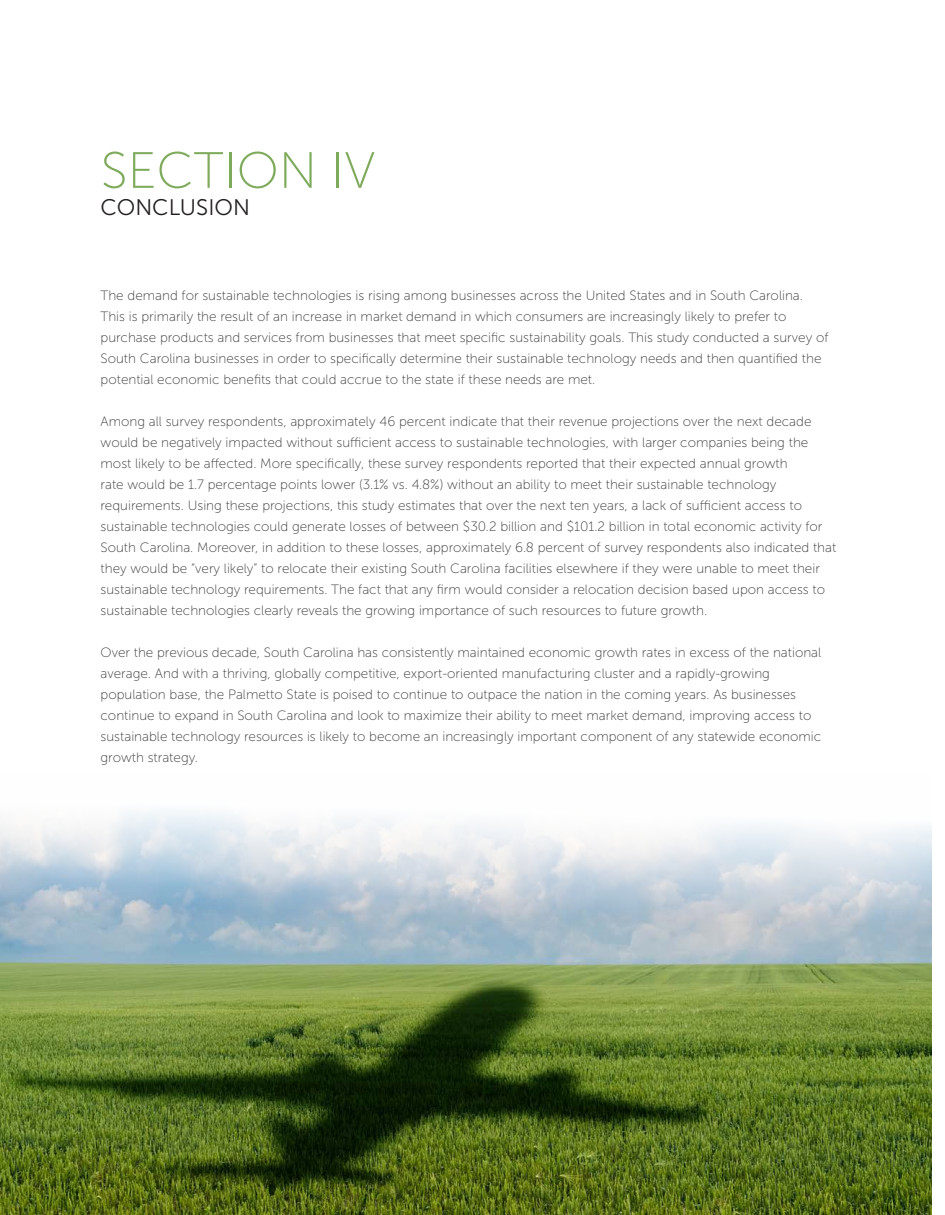
<style>
.page{position:relative;width:945px;height:1215px;background:#fff}
.page>*{position:absolute;margin:0;border:0;box-sizing:border-box;transform-origin:0 0}
.t1{font:51px "Museo Sans 100";color:#7eaa5b}
.t2{font:22.5px "Museo Sans 300";color:#231f20}
.t3{font:13.5px/21px "Museo Sans 100";color:#3c3c3c}
</style>
<div class="page">
<img style="left:0;top:810px;width:932px;height:405px">
<p class="t1" style="left:101px;top:143px;width:276px">SECTION IV</p>
<p class="t2" style="left:101px;top:195px;width:151px">CONCLUSION</p>
<p class="t3" style="left:101px;top:285px;width:729px">The demand for sustainable technologies is rising among businesses across the United States and in South Carolina.<br>This is primarily the result of an increase in market demand in which consumers are increasingly likely to prefer to purchase products and services from businesses that meet specific sustainability goals. This study conducted a survey of South Carolina businesses in order to specifically determine their sustainable technology needs and then quantified the potential economic benefits that could accrue to the state if these needs are met.</p>
<p class="t3" style="left:101px;top:411px;width:737px">Among all survey respondents, approximately 46 percent indicate that their revenue projections over the next decade would be negatively impacted without sufficient access to sustainable technologies, with larger companies being the most likely to be affected. More specifically, these survey respondents reported that their expected annual growth<br>rate would be 1.7 percentage points lower (3.1% vs. 4.8%) without an ability to meet their sustainable technology requirements. Using these projections, this study estimates that over the next ten years, a lack of sufficient access to sustainable technologies could generate losses of between $30.2 billion and $101.2 billion in total economic activity for South Carolina. Moreover, in addition to these losses, approximately 6.8 percent of survey respondents also indicated that they would be “very likely” to relocate their existing South Carolina facilities elsewhere if they were unable to meet their sustainable technology requirements. The fact that any firm would consider a relocation decision based upon access to sustainable technologies clearly reveals the growing importance of such resources to future growth.</p>
<p class="t3" style="left:101px;top:642px;width:722px">Over the previous decade, South Carolina has consistently maintained economic growth rates in excess of the national average. And with a thriving, globally competitive, export-oriented manufacturing cluster and a rapidly-growing population base, the Palmetto State is poised to continue to outpace the nation in the coming years. As businesses continue to expand in South Carolina and look to maximize their ability to meet market demand, improving access to sustainable technology resources is likely to become an increasingly important component of any statewide economic growth strategy.</p>
</div>
